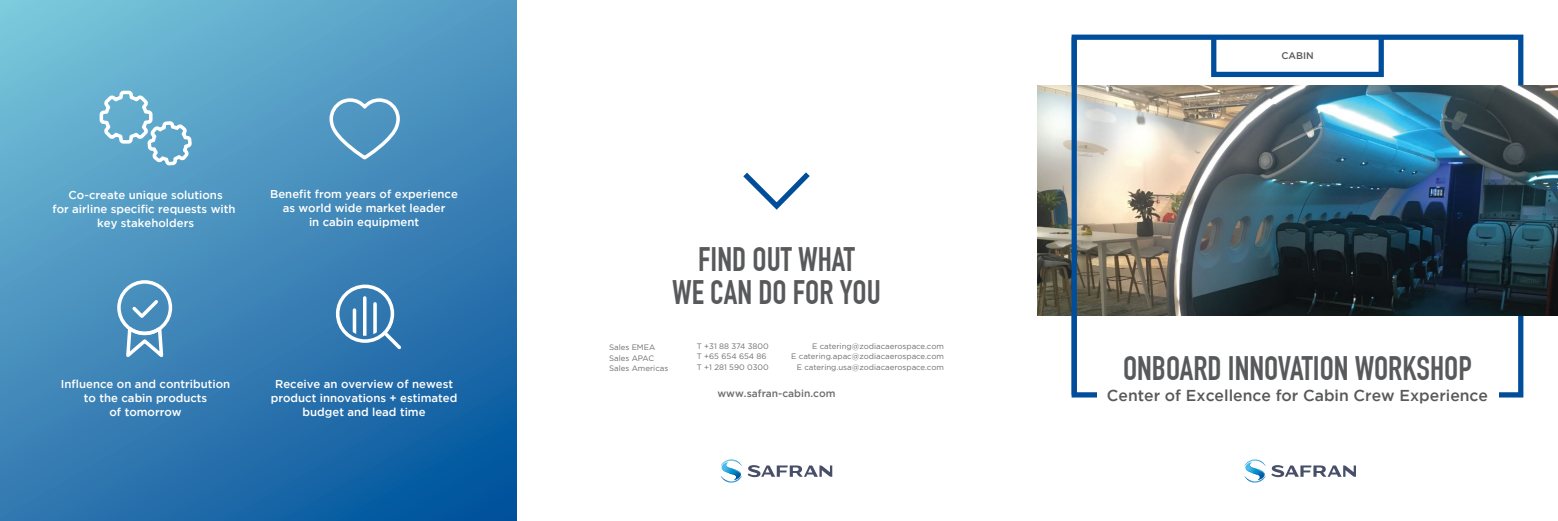
<style>
.page{position:relative;width:1558px;height:521px;background:#fff}
.page>*{position:absolute;margin:0;border:0;box-sizing:border-box;transform-origin:0 0}
.t1{font:700 33.25px/33.2px "DIN Condensed";color:#58595b;text-align:center}
.t2{font:500 15.75px "Gotham";color:#58595b}
.t3{font:500 11.38px/14.1px "Gotham";color:#fff;text-align:center}
.t4{font:500 10.24px "Gotham";color:#6d6e71}
.t5{font:500 9.62px "Gotham";color:#58595b}
.t6{font:7.88px/10.5px "Gotham";color:#6d6e71}
</style>
<div class="page">
<svg style="left:0;top:0;width:516px;height:521px;background:#3f89b9"></svg>
<div style="left:117px;top:280px;width:55px;height:55px;border:4px solid #fff;border-radius:50%"></div>
<svg style="left:124px;top:297px;width:42px;height:66px"></svg>
<img style="left:1037px;top:86px;width:521px;height:229px">
<svg style="left:1271px;top:465px;width:85px;height:12px"></svg>
<svg style="left:1244px;top:459px;width:21px;height:24px"></svg>
<svg style="left:743px;top:172px;width:67px;height:38px"></svg>
<svg style="left:721px;top:459px;width:111px;height:24px"></svg>
<svg style="left:98px;top:89px;width:95px;height:78px;background:#77b6d3"></svg>
<div style="left:336px;top:285px;width:58px;height:58px;border:4px solid #fff;border-radius:50%"></div>
<svg style="left:380px;top:328px;width:24px;height:24px"></svg>
<hr style="left:353px;top:310px;width:3px;height:26px;background:#fff">
<hr style="left:363px;top:298px;width:3px;height:38px;background:#fff">
<svg style="left:373px;top:304px;width:4px;height:32px"></svg>
<svg style="left:328px;top:97px;width:74px;height:64px;background:#66a3c9"></svg>
<div style="left:1071px;top:37px;width:6px;height:358px;background:#004e9b"></div>
<div style="left:1211px;top:35px;width:173px;height:42px;border:5px solid #004e9b"></div>
<p class="t3" style="left:52px;top:187px;width:185px">Co-create unique solutions<br>for airline specific requests with key stakeholders</p>
<p class="t3" style="left:270px;top:187px;width:189px">Benefit from years of experience as world wide market leader<br>in cabin equipment</p>
<p class="t3" style="left:61px;top:376px;width:171px">Influence on and contribution to the cabin products<br>of tomorrow</p>
<p class="t3" style="left:271px;top:376px;width:188px">Receive an overview of newest product innovations + estimated budget and lead time</p>
<h1 class="t1" style="left:672px;top:243px;width:210px">FIND OUT WHAT<br>WE CAN DO FOR YOU</h1>
<p class="t6" style="left:609px;top:342px;width:61px">Sales EMEA<br>Sales APAC<br>Sales Americas</p>
<p class="t6" style="left:791px;top:340px;width:154px;text-align:right">E catering@zodiacaerospace.com<br>E catering.apac@zodiacaerospace.com<br>E catering.usa@zodiacaerospace.com</p>
<p class="t6" style="left:697px;top:341px;width:74px">T +31 88 374 3800<br>T +65 654 654 86<br>T +1 281 590 0300</p>
<p class="t4" style="left:717px;top:388px;width:119px">www.safran-cabin.com</p>
<p class="t5" style="left:1281px;top:50px;width:34px">CABIN</p>
<h1 class="t1" style="left:1123px;top:352px;width:350px">ONBOARD INNOVATION WORKSHOP</h1>
<h2 class="t2" style="left:1107px;top:386px;width:383px">Center of Excellence for Cabin Crew Experience</h2>
</div>
